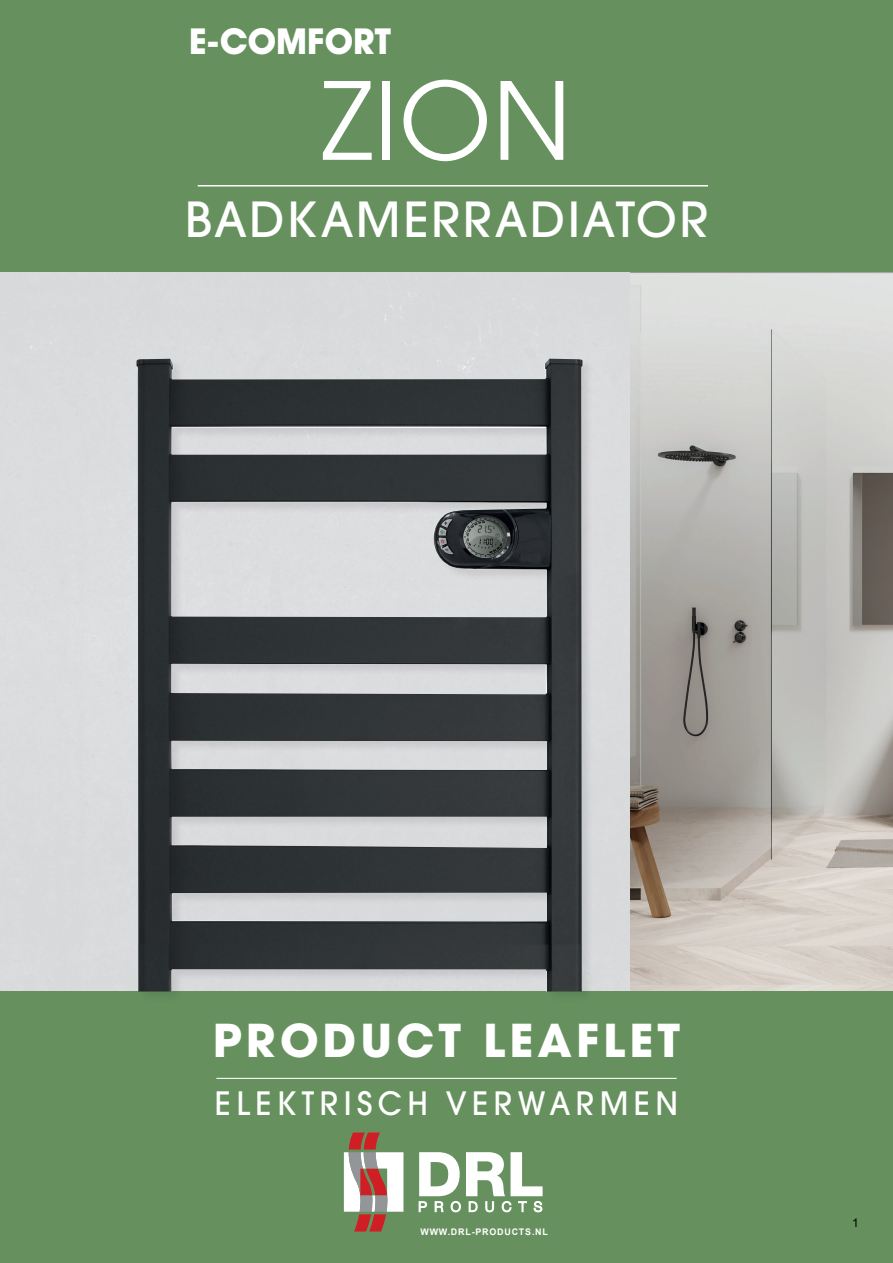
<style>
.page{position:relative;width:893px;height:1263px;background:#fff}
.page>*{position:absolute;margin:0;border:0;box-sizing:border-box;transform-origin:0 0}
.t1{font:106.5px "ITC Avant Garde Pro";color:#fff}
.t2{font:500 48px "ITC Avant Garde Pro";letter-spacing:.055em;color:#fff}
.t3{font:700 45px "ITC Avant Garde Pro";letter-spacing:.09em;color:#fff}
.t4{font:700 36px "Avant Garde IT Cby BT";color:#fff}
.t5{font:500 31.95px "ITC Avant Garde Pro";letter-spacing:.18em;color:#fff;scale:.96 1}
.t6{font:12px "Arial";color:#000}
.t7{font:700 9.15px "Arial";letter-spacing:.09em;color:#fff}
</style>
<div class="page">
<img style="left:0;top:272px;width:893px;height:719px">
<div style="left:0;top:0;width:893px;height:272px;background:#66915e"></div>
<div style="left:0;top:991px;width:893px;height:272px;background:#66915e"></div>
<svg style="left:418px;top:1152px;width:125px;height:61px"></svg>
<svg style="left:344px;top:1132px;width:59px;height:99px"></svg>
<hr style="left:216px;top:1078px;width:461px;height:1px;background:#fff">
<hr style="left:198px;top:185px;width:510px;height:1px;background:#fff">
<div style="left:136px;top:359px;width:459px;height:645px;background:#231f20;opacity:.1"></div>
<img style="left:136px;top:359px;width:447px;height:632px">
<h3 class="t4" style="left:189px;top:19px;width:203px">E-COMFORT</h3>
<h1 class="t1" style="left:322px;top:55px;width:251px">ZION</h1>
<h2 class="t2" style="left:185px;top:189px;width:525px">BADKAMERRADIATOR</h2>
<h3 class="t3" style="left:213px;top:1010px;width:469px">PRODUCT LEAFLET</h3>
<h3 class="t5" style="left:215px;top:1082px;width:484px">ELEKTRISCH VERWARMEN</h3>
<p class="t7" style="left:420px;top:1225px;width:129px">WWW.DRL-PRODUCTS.NL</p>
<h3 class="t6" style="left:852px;top:1215px;width:8px">1</h3>
</div>
